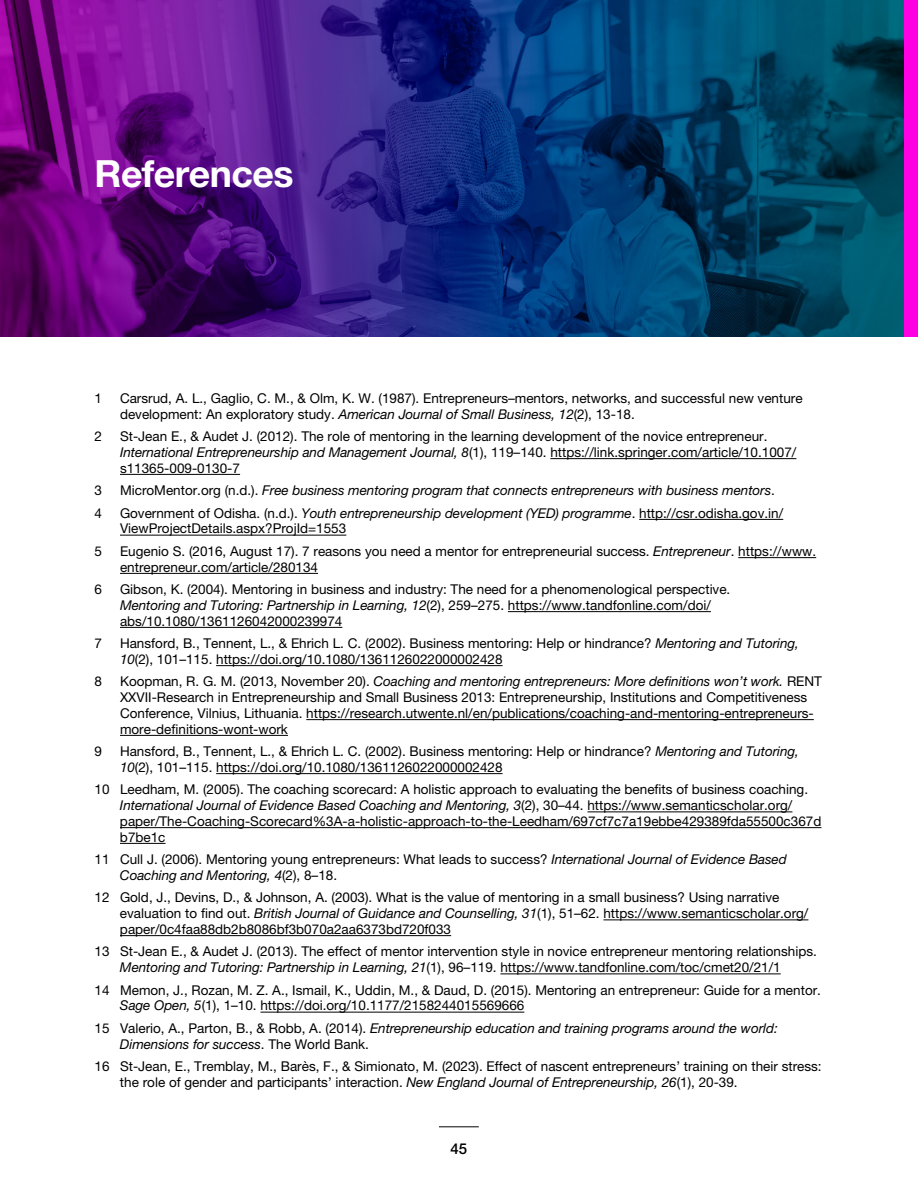
<style>
.page{position:relative;width:918px;height:1188px;background:#fff}
.page>*{position:absolute;margin:0;border:0;box-sizing:border-box;transform-origin:0 0}
.H2-Section_Titles{font:700 37.5px "Helvetica Neue LT Pro";letter-spacing:-.015em;color:#fff}
.t1{font:500 15px "Helvetica Neue LT Pro";color:#000}
.endnote_text{font:13.5px/15.8px "Helvetica Neue LT Pro";color:#000}
.endnote_text-2{font:italic 13.5px/15.8px "Helvetica Neue LT Pro";letter-spacing:-.005em;color:#000}
.s1{font-style:italic}
.s2{font-style:normal}
</style>
<div class="page">
<hr style="left:439px;top:1127px;width:40px;height:1px;background:#000">
<div style="left:902px;top:0;width:16px;height:337px;background:#ff00e3"></div>
<img style="left:0;top:0;width:904px;height:337px">
<hr style="left:550px;top:458px;width:246px;height:1px;background:#000">
<hr style="left:120px;top:474px;width:120px;height:1px;background:#000">
<hr style="left:639px;top:519px;width:144px;height:1px;background:#000">
<hr style="left:120px;top:535px;width:226px;height:1px;background:#000">
<hr style="left:738px;top:557px;width:78px;height:1px;background:#000">
<hr style="left:120px;top:573px;width:198px;height:1px;background:#000">
<hr style="left:508px;top:611px;width:203px;height:1px;background:#000">
<hr style="left:120px;top:627px;width:222px;height:1px;background:#000">
<hr style="left:216px;top:665px;width:287px;height:1px;background:#000">
<hr style="left:306px;top:719px;width:508px;height:1px;background:#000">
<hr style="left:120px;top:735px;width:168px;height:1px;background:#000">
<hr style="left:216px;top:773px;width:287px;height:1px;background:#000">
<hr style="left:587px;top:812px;width:205px;height:1px;background:#000">
<hr style="left:120px;top:827px;width:701px;height:1px;background:#000">
<hr style="left:120px;top:843px;width:46px;height:1px;background:#000">
<hr style="left:603px;top:920px;width:205px;height:1px;background:#000">
<hr style="left:120px;top:935px;width:331px;height:1px;background:#000">
<hr style="left:500px;top:974px;width:281px;height:1px;background:#000">
<hr style="left:260px;top:1012px;width:264px;height:1px;background:#000">
<h2 class="H2-Section_Titles" style="left:94px;top:151px;width:201px">References</h2>
<p class="endnote_text" style="left:95px;top:390px;width:9px">1</p>
<p class="endnote_text" style="left:120px;top:390px;width:684px">Carsrud, A. L., Gaglio, C. M., &amp; Olm, K. W. (1987). Entrepreneurs–mentors, networks, and successful new venture development: An exploratory study. <span class="s1">American Journal of Small Business, 12</span>(2), 13-18.</p>
<p class="endnote_text" style="left:95px;top:428px;width:9px">2</p>
<p class="endnote_text" style="left:120px;top:428px;width:678px">St-Jean E., &amp; Audet J. (2012). The role of mentoring in the learning development of the novice entrepreneur.<br><span class="s1">International Entrepreneurship and Management Journal, 8</span>(1), 119–140. https://link.springer.com/article/10.1007/ s11365-009-0130-7</p>
<p class="endnote_text" style="left:95px;top:482px;width:9px">3</p>
<p class="endnote_text-2" style="left:120px;top:482px;width:656px"><span class="s2">MicroMentor.org (n.d.).</span> Free business mentoring program that connects entrepreneurs with business mentors<span class="s2">.</span></p>
<p class="endnote_text" style="left:95px;top:505px;width:9px">4</p>
<p class="endnote_text" style="left:120px;top:505px;width:665px">Government of Odisha. (n.d.). <span class="s1">Youth entrepreneurship development (YED) programme</span>. http://csr.odisha.gov.in/<br>ViewProjectDetails.aspx?ProjId=1553</p>
<p class="endnote_text" style="left:95px;top:543px;width:9px">5</p>
<p class="endnote_text" style="left:120px;top:543px;width:698px">Eugenio S. (2016, August 17). 7 reasons you need a mentor for entrepreneurial success. <span class="s1">Entrepreneur</span>. https://www. entrepreneur.com/article/280134</p>
<p class="endnote_text" style="left:95px;top:581px;width:9px">6</p>
<p class="endnote_text" style="left:120px;top:581px;width:612px">Gibson, K. (2004). Mentoring in business and industry: The need for a phenomenological perspective.<br><span class="s1">Mentoring and Tutoring: Partnership in Learning, 12</span>(2), 259–275. https://www.tandfonline.com/doi/ abs/10.1080/1361126042000239974</p>
<p class="endnote_text" style="left:95px;top:635px;width:9px">7</p>
<p class="endnote_text" style="left:120px;top:635px;width:680px">Hansford, B., Tennent, L., &amp; Ehrich L. C. (2002). Business mentoring: Help or hindrance? <span class="s1">Mentoring and Tutoring,<br>10</span>(2), 101–115. https://doi.org/10.1080/1361126022000002428</p>
<p class="endnote_text" style="left:95px;top:673px;width:9px">8</p>
<p class="endnote_text" style="left:120px;top:673px;width:704px">Koopman, R. G. M. (2013, November 20). <span class="s1">Coaching and mentoring entrepreneurs: More definitions won’t work.</span> RENT XXVII-Research in Entrepreneurship and Small Business 2013: Entrepreneurship, Institutions and Competitiveness Conference, Vilnius, Lithuania. https://research.utwente.nl/en/publications/coaching-and-mentoring-entrepreneurs&shy;more-definitions-wont-work</p>
<p class="endnote_text" style="left:95px;top:743px;width:9px">9</p>
<p class="endnote_text" style="left:120px;top:743px;width:680px">Hansford, B., Tennent, L., &amp; Ehrich L. C. (2002). Business mentoring: Help or hindrance? <span class="s1">Mentoring and Tutoring,<br>10</span>(2), 101–115. https://doi.org/10.1080/1361126022000002428</p>
<p class="endnote_text" style="left:120px;top:781px;width:703px;text-indent:-25px">10 Leedham, M. (2005). The coaching scorecard: A holistic approach to evaluating the benefits of business coaching.<br><span class="s1">International Journal of Evidence Based Coaching and Mentoring, 3</span>(2), 30–44. https://www.semanticscholar.org/ paper/The-Coaching-Scorecard%3A-a-holistic-approach-to-the-Leedham/697cf7c7a19ebbe429389fda55500c367d b7be1c</p>
<p class="endnote_text" style="left:120px;top:851px;width:668px;text-indent:-25px">11 Cull J. (2006). Mentoring young entrepreneurs: What leads to success? <span class="s1">International Journal of Evidence Based<br>Coaching and Mentoring, 4</span>(2), 8–18.</p>
<p class="endnote_text" style="left:120px;top:889px;width:690px;text-indent:-25px">12 Gold, J., Devins, D., &amp; Johnson, A. (2003). What is the value of mentoring in a small business? Using narrative evaluation to find out. <span class="s1">British Journal of Guidance and Counselling, 31</span>(1), 51–62. https://www.semanticscholar.org/ paper/0c4faa88db2b8086bf3b070a2aa6373bd720f033</p>
<p class="endnote_text" style="left:120px;top:943px;width:698px;text-indent:-25px">13 St-Jean E., &amp; Audet J. (2013). The effect of mentor intervention style in novice entrepreneur mentoring relationships.<br><span class="s1">Mentoring and Tutoring: Partnership in Learning, 21</span>(1), 96–119. https://www.tandfonline.com/toc/cmet20/21/1</p>
<p class="endnote_text" style="left:120px;top:982px;width:703px;text-indent:-25px">14 Memon, J., Rozan, M. Z. A., Ismail, K., Uddin, M., &amp; Daud, D. (2015). Mentoring an entrepreneur: Guide for a mentor.<br><span class="s1">Sage Open, 5</span>(1), 1–10. https://doi.org/10.1177/2158244015569666</p>
<p class="endnote_text-2" style="left:120px;top:1020px;width:659px;text-indent:-25px"><span class="s2">15 Valerio, A., Parton, B., &amp; Robb, A. (2014).</span> Entrepreneurship education and training programs around the world:<br>Dimensions for success<span class="s2">. The World Bank.</span></p>
<p class="endnote_text" style="left:120px;top:1058px;width:703px;text-indent:-25px">16 St-Jean, E., Tremblay, M., Barès, F., &amp; Simionato, M. (2023). Effect of nascent entrepreneurs’ training on their stress: the role of gender and participants’ interaction. <span class="s1">New England Journal of Entrepreneurship, 26</span>(1), 20-39.</p>
<p class="t1" style="left:451px;top:1140px;width:18px">45</p>
</div>
